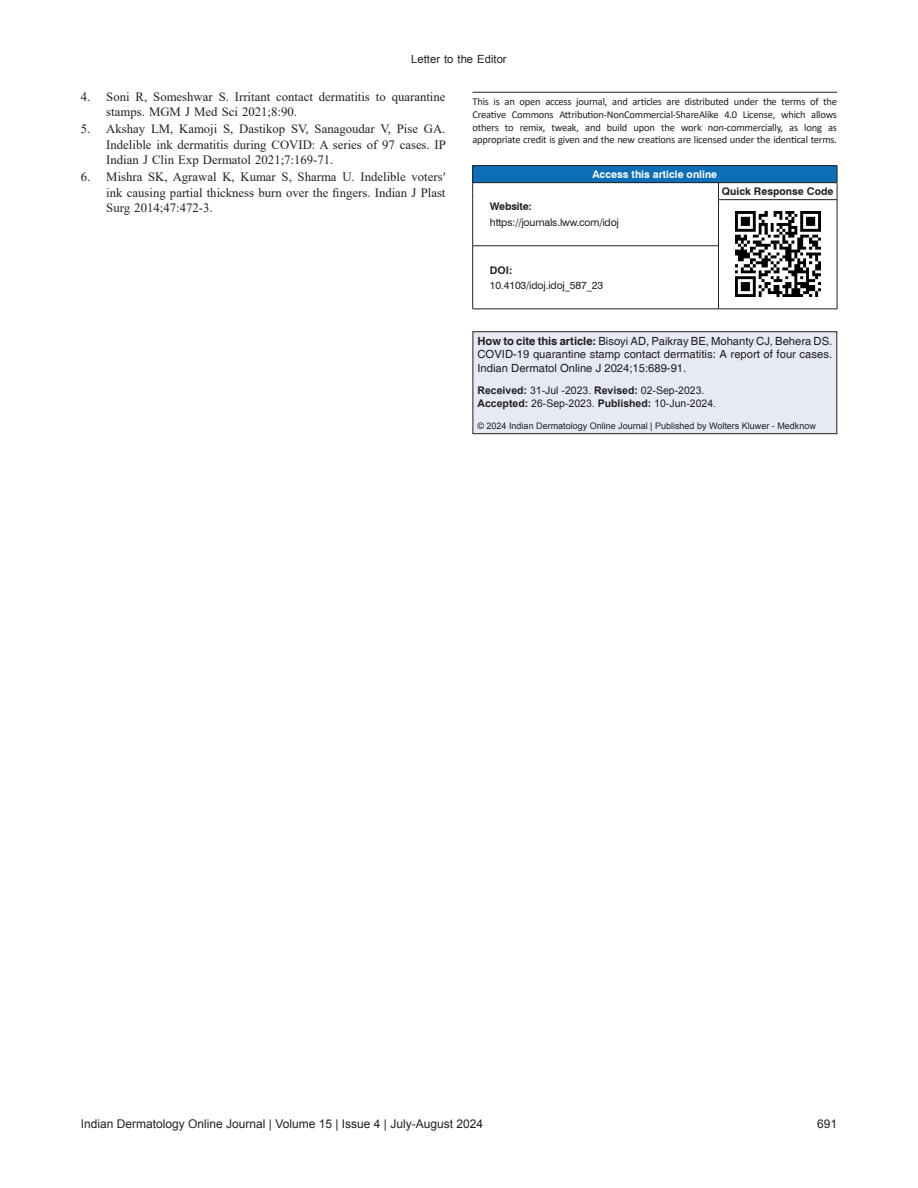
<style>
.page{position:relative;width:918px;height:1188px;background:#fff}
.page>*{position:absolute;margin:0;border:0;box-sizing:border-box;transform-origin:0 0}
.REF{font:12.75px/15.3px "Times New Roman";color:#231f20;text-align:justify}
.t1{font:12px "Arial";color:#231f20}
.HTC{font:11.25px/13.5px "Helvetica";color:#231f20;text-align:justify}
.t2{font:11.25px "Arial";color:#231f20}
.TX{font:10.5px/12.6px "Calibri";letter-spacing:-.02em;color:#231f20;text-align:justify}
.HIS{font:10.5px "Arial";color:#231f20}
.Website{font:10.5px "Swiss 721 BT";letter-spacing:-.015em;color:#231f20}
.DOI{font:10.5px "Swiss 721 BT";letter-spacing:-.015em;color:#231f20}
.ATAO{font:700 10.5px "Swiss 721 BT";color:#fff}
.QRC{font:700 10.5px "Swiss 721 BT";color:#231f20}
.Website-2{font:700 10.5px "Swiss 721 BT";letter-spacing:-.015em;color:#231f20}
.DOI-2{font:700 10.5px "Swiss 721 BT";color:#231f20}
.HIS-2{font:9px "Arial";color:#231f20}
.s1{font-weight:700}
</style>
<div class="page">
<hr style="left:472px;top:92px;width:365px;height:1px;background:#231f20">
<div style="left:473px;top:166px;width:364px;height:17px;background:#0c6fb8"></div>
<hr style="left:472px;top:165px;width:246px;height:1px;background:#231f20">
<hr style="left:718px;top:165px;width:119px;height:1px;background:#231f20">
<hr style="left:472px;top:182px;width:246px;height:1px;background:#231f20">
<svg style="left:472px;top:166px;width:1px;height:34px"></svg>
<hr style="left:718px;top:182px;width:119px;height:1px;background:#231f20">
<svg style="left:718px;top:183px;width:1px;height:16px"></svg>
<svg style="left:837px;top:166px;width:1px;height:33px"></svg>
<hr style="left:472px;top:200px;width:1px;height:46px;background:#231f20">
<hr style="left:718px;top:199px;width:119px;height:1px;background:#231f20">
<hr style="left:718px;top:200px;width:1px;height:46px;background:#231f20">
<hr style="left:837px;top:200px;width:1px;height:46px;background:#231f20">
<hr style="left:472px;top:246px;width:247px;height:1px;background:#231f20">
<hr style="left:472px;top:246px;width:1px;height:63px;background:#231f20">
<hr style="left:718px;top:246px;width:1px;height:63px;background:#231f20">
<hr style="left:837px;top:246px;width:1px;height:63px;background:#231f20">
<hr style="left:718px;top:309px;width:119px;height:1px;background:#231f20">
<hr style="left:472px;top:309px;width:246px;height:1px;background:#231f20">
<img style="left:735px;top:212px;width:85px;height:85px">
<div style="left:473px;top:332px;width:364px;height:102px;background:#e5eaf5"></div>
<div style="left:472px;top:331px;width:365px;height:103px;border:1px solid #231f20"></div>
<p class="t2" style="left:411px;top:51px;width:97px">Letter to the Editor</p>
<p class="REF" style="left:106px;top:88px;width:341px;text-indent:-26px">4. Soni R, Someshwar S. Irritant contact dermatitis to quarantine stamps. MGM J Med Sci 2021;8:90.</p>
<p class="REF" style="left:106px;top:121px;width:341px;text-indent:-26px">5. Akshay LM, Kamoji S, Dastikop SV, Sanagoudar V, Pise GA.<br>Indelible ink dermatitis during COVID: A series of 97 cases. IP Indian J Clin Exp Dermatol 2021;7:169‑71.</p>
<p class="REF" style="left:106px;top:169px;width:341px;text-indent:-26px">6. Mishra SK, Agrawal K, Kumar S, Sharma U. Indelible voters′ ink causing partial thickness burn over the fingers. Indian J Plast Surg 2014;47:472‑3.</p>
<p class="TX" style="left:472px;top:95px;width:366px">This is an open access journal, and articles are distributed under the terms of the Creative Commons Attribution‑NonCommercial‑ShareAlike 4.0 License, which allows others to remix, tweak, and build upon the work non‑commercially, as long as appropriate credit is given and the new creations are licensed under the identical terms.</p>
<p class="ATAO" style="left:592px;top:168px;width:126px">Access this article online</p>
<p class="Website-2" style="left:490px;top:200px;width:43px">Website:</p>
<p class="Website" style="left:490px;top:216px;width:131px">https://journals.lww.com/idoj</p>
<p class="QRC" style="left:722px;top:185px;width:113px">Quick Response Code</p>
<p class="DOI-2" style="left:490px;top:264px;width:24px">DOI:</p>
<p class="DOI" style="left:490px;top:279px;width:115px">10.4103/idoj.idoj_587_23</p>
<p class="HTC" style="left:478px;top:334px;width:356px"><span class="s1">How to cite this article:</span> Bisoyi AD, Paikray BE, Mohanty CJ, Behera DS.<br>COVID‑19 quarantine stamp contact dermatitis: A report of four cases.<br>Indian Dermatol Online J 2024;15:689-91.</p>
<p class="HIS" style="left:478px;top:383px;width:229px"><span class="s1">Received:</span> 31-Jul -2023. <span class="s1">Revised:</span> 02-Sep-2023.</p>
<p class="HIS" style="left:478px;top:396px;width:240px"><span class="s1">Accepted:</span> 26-Sep-2023. <span class="s1">Published:</span> 10-Jun-2024.</p>
<p class="HIS-2" style="left:478px;top:420px;width:340px">© 2024 Indian Dermatology Online Journal | Published by Wolters Kluwer - Medknow</p>
<p class="t1" style="left:81px;top:1116px;width:404px">Indian Dermatology Online Journal | Volume 15 | Issue 4 | July-August 2024</p>
<p class="t1" style="left:817px;top:1116px;width:22px">691</p>
</div>
